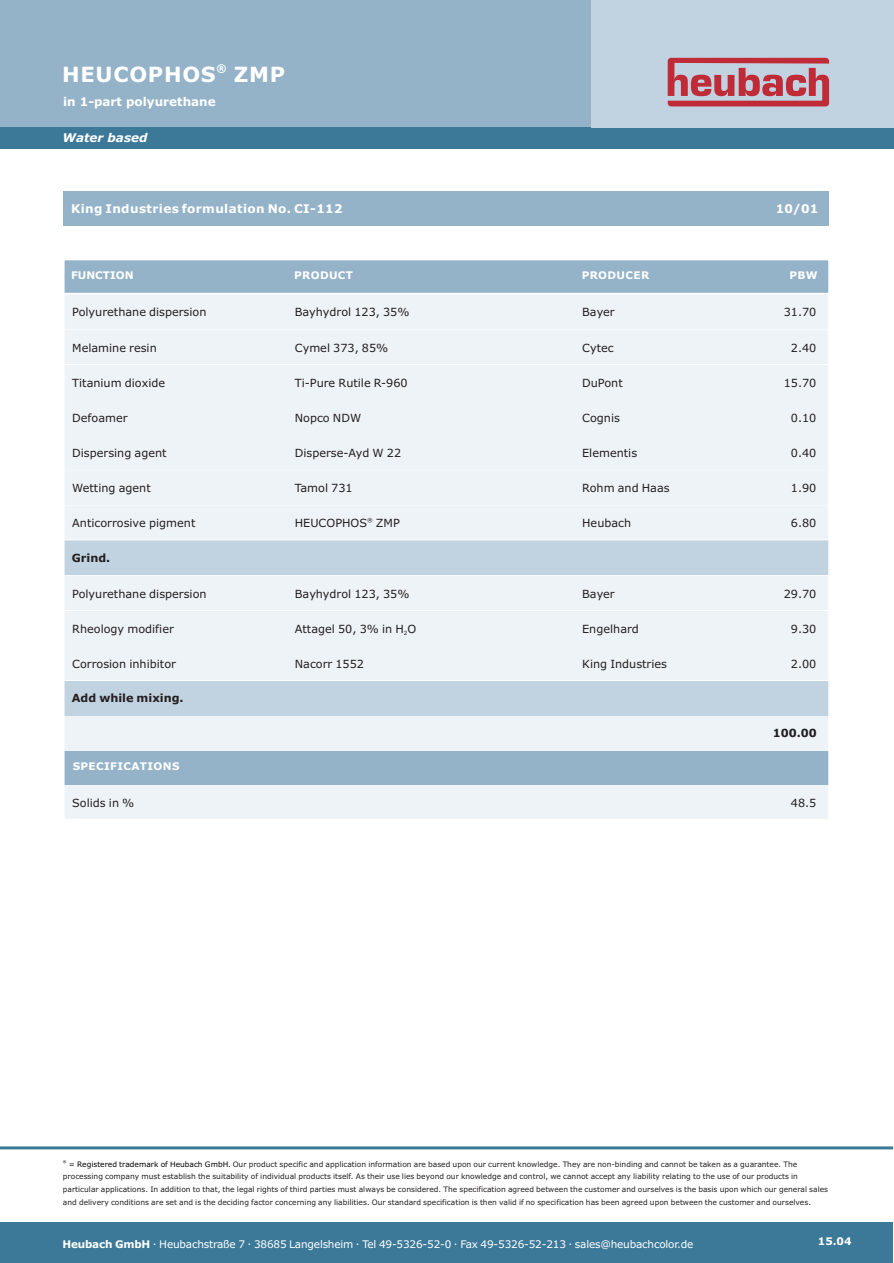
<style>
.page{position:relative;width:894px;height:1263px;background:#fff}
.page>*{position:absolute;margin:0;border:0;box-sizing:border-box;transform-origin:0 0}
.t1{font:700 21px "Verdana";letter-spacing:.035em;color:#fff}
.t2{font:12px "Verdana";letter-spacing:-.02em;color:#fff}
.t3{font:700 12px "Verdana";letter-spacing:.035em;color:#fff}
.t4{font:700 12px "Verdana";color:#fff}
.t5{font:italic 700 12px "Verdana";color:#fff}
.t6{font:11.25px "Verdana";color:#231f20}
.t7{font:700 11.25px "Verdana";color:#231f20}
.t8{font:10.5px "Verdana";letter-spacing:-.015em;color:#fff}
.t9{font:700 10.5px "Verdana";letter-spacing:.035em;color:#fff}
.t10{font:700 10.5px "Verdana";color:#fff}
.t11{font:7.5px/12.8px "Verdana";color:#231f20}
.t12{font:5.7px "Verdana";color:#231f20}
.t13{font:3.75px "Verdana";color:#000}
.s1{color:#000}
.s2{font-weight:700}
</style>
<div class="page">
<div style="left:0;top:0;width:591px;height:128px;background:#94b3c9"></div>
<div style="left:0;top:128px;width:894px;height:21px;background:#3c7998"></div>
<div style="left:591px;top:0;width:303px;height:128px;background:#c1d2e0"></div>
<div style="left:64px;top:192px;width:765px;height:34px;background:#94b3c9"></div>
<div style="left:0;top:1222px;width:893px;height:41px;background:#3c7998"></div>
<hr style="left:0;top:1146px;width:893px;height:3px;background:#3c7998">
<div style="left:64px;top:260px;width:765px;height:34px;background:#94b3c9"></div>
<div style="left:64px;top:646px;width:765px;height:34px;background:#eef3f7"></div>
<div style="left:64px;top:611px;width:765px;height:34px;background:#eef3f7"></div>
<div style="left:64px;top:576px;width:765px;height:34px;background:#eef3f7"></div>
<div style="left:64px;top:506px;width:765px;height:34px;background:#eef3f7"></div>
<div style="left:64px;top:471px;width:765px;height:34px;background:#eef3f7"></div>
<div style="left:64px;top:435px;width:765px;height:35px;background:#eef3f7"></div>
<div style="left:64px;top:400px;width:765px;height:34px;background:#eef3f7"></div>
<div style="left:64px;top:365px;width:765px;height:34px;background:#eef3f7"></div>
<div style="left:64px;top:330px;width:765px;height:34px;background:#eef3f7"></div>
<div style="left:64px;top:295px;width:765px;height:34px;background:#eef3f7"></div>
<hr style="left:64px;top:293px;width:765px;height:1px;background:#fff">
<div style="left:64px;top:786px;width:765px;height:34px;background:#eef3f7"></div>
<div style="left:64px;top:750px;width:765px;height:34px;background:#94b3c9"></div>
<hr style="left:64px;top:749px;width:765px;height:2px;background:#fff">
<div style="left:64px;top:716px;width:765px;height:34px;background:#eef3f7"></div>
<div style="left:64px;top:681px;width:765px;height:34px;background:#c1d2e0"></div>
<div style="left:64px;top:541px;width:765px;height:34px;background:#c1d2e0"></div>
<svg style="left:668px;top:58px;width:161px;height:48px"></svg>
<h3 class="t9" style="left:217px;top:64px;width:12px">®</h3>
<h1 class="t1" style="left:62px;top:66px;width:224px">HEUCOPHOS ZMP</h1>
<h2 class="t4" style="left:63px;top:97px;width:154px">in 1-part polyurethane</h2>
<h2 class="t5" style="left:63px;top:133px;width:86px">Water based</h2>
<h2 class="t3" style="left:71px;top:204px;width:273px">King Industries formulation No. CI-112</h2>
<h2 class="t3" style="left:776px;top:204px;width:44px">10/01</h2>
<h3 class="t10" style="left:71px;top:271px;width:64px">FUNCTION</h3>
<h3 class="t9" style="left:294px;top:271px;width:60px">PRODUCT</h3>
<h3 class="t9" style="left:582px;top:271px;width:69px">PRODUCER</h3>
<h3 class="t9" style="left:790px;top:271px;width:30px">PBW</h3>
<h3 class="t6" style="left:72px;top:308px;width:136px">Polyurethane dispersion</h3>
<h3 class="t6" style="left:295px;top:308px;width:116px">Bayhydrol 123, 35%</h3>
<h3 class="t6" style="left:582px;top:308px;width:34px">Bayer</h3>
<h3 class="t6" style="left:784px;top:308px;width:34px">31.70</h3>
<h3 class="t6" style="left:72px;top:343px;width:86px">Melamine resin</h3>
<h3 class="t6" style="left:295px;top:343px;width:95px">Cymel 373, 85%</h3>
<h3 class="t6" style="left:582px;top:343px;width:33px">Cytec</h3>
<h3 class="t6" style="left:791px;top:343px;width:27px">2.40</h3>
<h3 class="t6" style="left:72px;top:378px;width:94px">Titanium dioxide</h3>
<h3 class="t6" style="left:295px;top:378px;width:114px">Ti-Pure Rutile R-960</h3>
<h3 class="t6" style="left:582px;top:378px;width:42px">DuPont</h3>
<h3 class="t6" style="left:784px;top:378px;width:34px">15.70</h3>
<h3 class="t6" style="left:72px;top:413px;width:57px">Defoamer</h3>
<h3 class="t6" style="left:295px;top:413px;width:68px">Nopco NDW</h3>
<h3 class="t6" style="left:582px;top:413px;width:39px">Cognis</h3>
<h3 class="t6" style="left:791px;top:413px;width:27px">0.10</h3>
<h3 class="t6" style="left:72px;top:448px;width:96px">Dispersing agent</h3>
<h3 class="t6" style="left:295px;top:448px;width:108px">Disperse-Ayd W 22</h3>
<h3 class="t6" style="left:582px;top:448px;width:57px">Elementis</h3>
<h3 class="t6" style="left:791px;top:448px;width:27px">0.40</h3>
<h3 class="t6" style="left:72px;top:484px;width:80px">Wetting agent</h3>
<h3 class="t6" style="left:295px;top:484px;width:59px">Tamol 731</h3>
<h3 class="t6" style="left:582px;top:484px;width:89px">Rohm and Haas</h3>
<h3 class="t6" style="left:791px;top:484px;width:27px">1.90</h3>
<h3 class="t6" style="left:72px;top:519px;width:125px">Anticorrosive pigment</h3>
<p class="t12" style="left:367px;top:518px;width:7px">®</p>
<h3 class="t6" style="left:295px;top:519px;width:107px">HEUCOPHOS ZMP</h3>
<h3 class="t6" style="left:582px;top:519px;width:51px">Heubach</h3>
<h3 class="t6" style="left:791px;top:519px;width:27px">6.80</h3>
<h3 class="t7" style="left:72px;top:553px;width:40px">Grind.</h3>
<h3 class="t6" style="left:72px;top:589px;width:136px">Polyurethane dispersion</h3>
<h3 class="t6" style="left:295px;top:589px;width:116px">Bayhydrol 123, 35%</h3>
<h3 class="t6" style="left:582px;top:589px;width:34px">Bayer</h3>
<h3 class="t6" style="left:784px;top:589px;width:34px">29.70</h3>
<h3 class="t6" style="left:72px;top:624px;width:103px">Rheology modifier</h3>
<h3 class="t6" style="left:295px;top:624px;width:123px">Attagel 50, 3% in H<sub>2</sub>O</h3>
<h3 class="t6" style="left:582px;top:624px;width:58px">Engelhard</h3>
<h3 class="t6" style="left:791px;top:624px;width:27px">9.30</h3>
<h3 class="t6" style="left:72px;top:659px;width:105px">Corrosion inhibitor</h3>
<h3 class="t6" style="left:295px;top:659px;width:71px">Nacorr 1552</h3>
<h3 class="t6" style="left:582px;top:659px;width:86px">King Industries</h3>
<h3 class="t6" style="left:791px;top:659px;width:27px">2.00</h3>
<h3 class="t7" style="left:72px;top:694px;width:113px">Add while mixing.</h3>
<h3 class="t9" style="left:73px;top:762px;width:108px">SPECIFICATIONS</h3>
<h3 class="t7" style="left:773px;top:729px;width:46px">100.00</h3>
<h3 class="t6" style="left:72px;top:799px;width:64px">Solids in %</h3>
<h3 class="t6" style="left:791px;top:799px;width:27px">48.5</h3>
<p class="t13" style="left:63px;top:1160px;width:5px">®</p>
<p class="t11" style="left:63px;top:1158px;width:767px;text-indent:6px"><span class="s1">= Registered trademark of Heubach GmbH.</span> Our product specific and application information are based upon our current knowledge. They are non-binding and cannot be taken as a guarantee. The processing company must establish the suitability of individual products itself. As their use lies beyond our knowledge and control, we cannot accept any liability relating to the use of our products in particular applications. In addition to that, the legal rights of third parties must always be considered. The specification agreed between the customer and ourselves is the basis upon which our general sales and delivery conditions are set and is the deciding factor concerning any liabilities. Our standard specification is then valid if no specification has been agreed upon between the customer and ourselves.</p>
<h3 class="t8" style="left:62px;top:1240px;width:632px"><span class="s2">Heubach GmbH</span> Heubachstraße 7 38685 Langelsheim Tel 49-5326-52-0 Fax 49-5326-52-213 sales@heubachcolor.de</h3>
<h3 class="t8" style="left:153px;top:1237px;width:5px">.</h3>
<h3 class="t8" style="left:248px;top:1237px;width:5px">.</h3>
<h3 class="t8" style="left:356px;top:1237px;width:5px">.</h3>
<h3 class="t8" style="left:454px;top:1237px;width:5px">.</h3>
<h3 class="t8" style="left:569px;top:1237px;width:5px">.</h3>
<h3 class="t9" style="left:818px;top:1237px;width:35px">15.04</h3>
<h2 class="t2" style="left:62px;top:1238px;width:723px"><span class="s2">Heubach GmbH</span> Heubachstraße 7 38685 Langelsheim Tel 49-5326-52-0 Fax 49-5326-52-213 sales@heubachcolor.de</h2>
<h2 class="t2" style="left:166px;top:1235px;width:6px">.</h2>
<h2 class="t2" style="left:274px;top:1235px;width:6px">.</h2>
<h2 class="t2" style="left:398px;top:1235px;width:6px">.</h2>
<h2 class="t2" style="left:641px;top:1235px;width:6px">.</h2>
</div>
